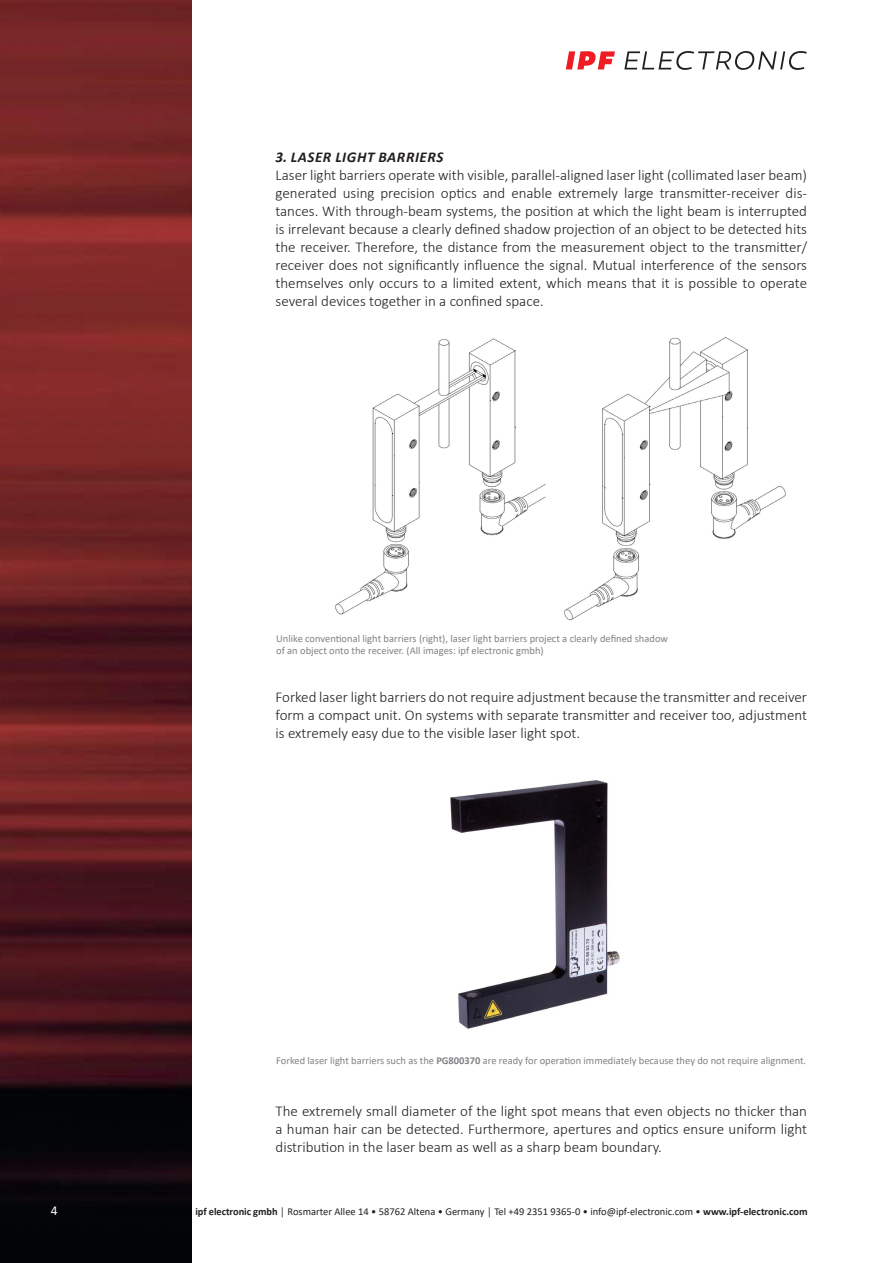
<style>
.page{position:relative;width:893px;height:1263px;background:#fff}
.page>*{position:absolute;margin:0;border:0;box-sizing:border-box;transform-origin:0 0}
.t1{font:300 15px/18px "Calibri";color:#231f20;text-align:justify}
.t2{font:italic 700 15px "Calibri";letter-spacing:.04em;color:#231f20}
.t3{font:13.5px "Calibri";color:#fff}
.t4{font:10.5px/12px "Calibri";color:#808285}
.t5{font:10.5px "Calibri";color:#231f20}
.s1{font-weight:700}
</style>
<div class="page">
<img style="left:0;top:0;width:191px;height:1263px">
<svg style="left:624px;top:51px;width:183px;height:19px"></svg>
<svg style="left:566px;top:51px;width:49px;height:18px"></svg>
<img style="left:335px;top:338px;width:451px;height:283px">
<img style="left:450px;top:780px;width:170px;height:249px">
<p class="t2" style="left:276px;top:146px;width:169px">3. LASER LIGHT BARRIERS</p>
<p class="t1" style="left:276px;top:166px;width:533px">Laser light barriers operate with visible, parallel‑aligned laser light (collimated laser beam) generated using precision optics and enable extremely large transmitter-receiver dis&shy;tances. With through‑beam systems, the position at which the light beam is interrupted is irrelevant because a clearly defined shadow projection of an object to be detected hits the receiver. Therefore, the distance from the measurement object to the transmitter/ receiver does not significantly influence the signal. Mutual interference of the sensors themselves only occurs to a limited extent, which means that it is possible to operate several devices together in a confined space.</p>
<p class="t4" style="left:276px;top:633px;width:393px">Unlike conventional light barriers (right), laser light barriers project a clearly defined shadow of an object onto the receiver. (All images: ipf electronic gmbh)</p>
<p class="t1" style="left:276px;top:688px;width:533px">Forked laser light barriers do not require adjustment because the transmitter and receiver form a compact unit. On systems with separate transmitter and receiver too, adjustment is extremely easy due to the visible laser light spot.</p>
<p class="t4" style="left:276px;top:1054px;width:532px">Forked laser light barriers such as the <span class="s1">PG800370</span> are ready for operation immediately because they do not require alignment.</p>
<p class="t1" style="left:276px;top:1102px;width:533px">The extremely small diameter of the light spot means that even objects no thicker than a human hair can be detected. Furthermore, apertures and optics ensure uniform light distribution in the laser beam as well as a sharp beam boundary.</p>
<p class="t3" style="left:51px;top:1201px;width:8px">4</p>
<p class="t5" style="left:195px;top:1204px;width:614px"><span class="s1">ipf electronic gmbh</span> │ Rosmarter Allee 14 • 58762 Altena • Germany │ Tel +49 2351 9365-0 • info@ipf-electronic.com • <span class="s1">www.ipf-electronic.com</span></p>
</div>
